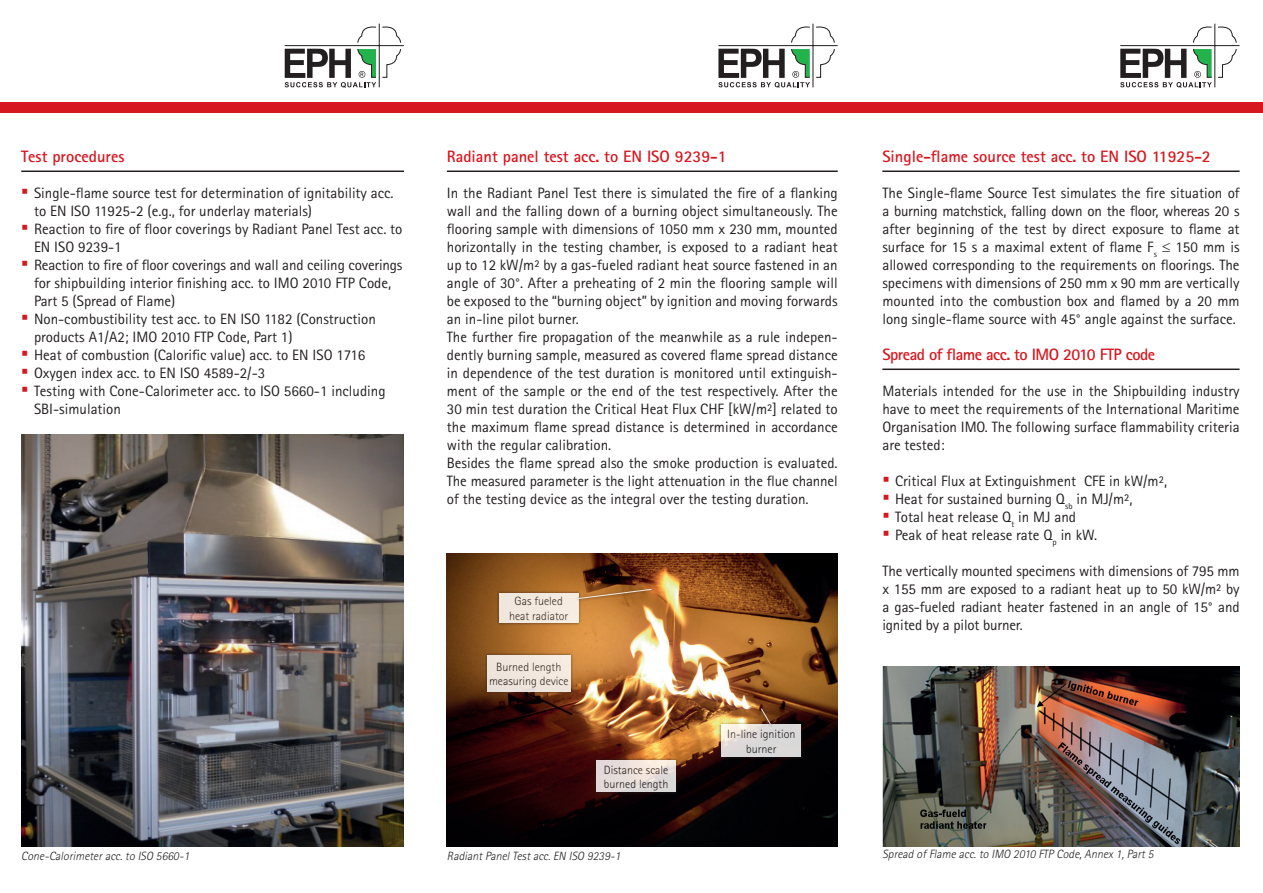
<style>
.page{position:relative;width:1263px;height:893px;background:#fff}
.page>*{position:absolute;margin:0;border:0;box-sizing:border-box;transform-origin:0 0}
.t1{font:700 16.5px "Rotis Sans Serif";color:#d7171f}
.t2{font:700 16.5px "Rotis Sans Serif";letter-spacing:-.03em;color:#d7171f}
.t3{font:15px/18px "Rotis Sans Serif";color:#231f20}
.t4{font:italic 300 12px "Rotis Sans Serif";color:#231f20}
.t5{font:300 12px/14.4px "Rotis Sans Serif";color:#231f20;text-align:center}
.s1{font-family:"Calibri";font-size:21px;color:#d7171f}
</style>
<div class="page">
<div style="left:0;top:102px;width:1263px;height:10px;background:#d7171f"></div>
<hr style="left:882px;top:171px;width:357px;height:1px;background:#231f20">
<hr style="left:882px;top:369px;width:357px;height:1px;background:#231f20">
<hr style="left:21px;top:171px;width:383px;height:1px;background:#231f20">
<hr style="left:447px;top:171px;width:391px;height:1px;background:#231f20">
<img style="left:883px;top:667px;width:356px;height:179px">
<hr style="left:1214px;top:24px;width:1px;height:63px;background:#231f20">
<hr style="left:1120px;top:45px;width:119px;height:1px;background:#231f20">
<svg style="left:1120px;top:25px;width:117px;height:63px"></svg>
<hr style="left:813px;top:24px;width:1px;height:63px;background:#231f20">
<hr style="left:718px;top:45px;width:120px;height:1px;background:#231f20">
<svg style="left:718px;top:25px;width:117px;height:63px"></svg>
<hr style="left:379px;top:24px;width:1px;height:63px;background:#231f20">
<hr style="left:285px;top:45px;width:119px;height:1px;background:#231f20">
<svg style="left:285px;top:25px;width:117px;height:63px"></svg>
<img style="left:447px;top:553px;width:391px;height:293px">
<div style="left:718px;top:722px;width:86px;height:38px;background:#231f20;opacity:.75"></div>
<svg style="left:721px;top:725px;width:80px;height:32px;fill:#dbd8d8"></svg>
<div style="left:758px;top:706px;width:16px;height:22px;background:#231f20;opacity:.75"></div>
<svg style="left:760px;top:707px;width:12px;height:19px"></svg>
<div style="left:496px;top:591px;width:85px;height:35px;background:#231f20;opacity:.75"></div>
<div style="left:499px;top:593px;width:80px;height:30px;background:#f4e9df"></div>
<div style="left:575px;top:587px;width:79px;height:15px;background:#231f20;opacity:.75"></div>
<svg style="left:577px;top:588px;width:76px;height:12px"></svg>
<div style="left:484px;top:652px;width:90px;height:42px;background:#231f20;opacity:.75"></div>
<div style="left:487px;top:655px;width:84px;height:36px;background:#f0e7dd"></div>
<div style="left:593px;top:758px;width:86px;height:37px;background:#231f20;opacity:.75"></div>
<svg style="left:596px;top:760px;width:80px;height:32px;fill:#e4dbd9"></svg>
<img style="left:21px;top:435px;width:383px;height:412px">
<p class="t1" style="left:21px;top:146px;width:105px">Test procedures</p>
<p class="t3" style="left:34px;top:184px;width:361px;text-indent:-13px"><span class="s1">▪</span> Single-flame source test for determination of ignitability acc. to EN ISO 11925-2 (e.g., for underlay materials)</p>
<p class="t3" style="left:34px;top:220px;width:370px;text-indent:-13px"><span class="s1">▪</span> Reaction to fire of floor coverings by Radiant Panel Test acc. to<br>EN ISO 9239-1</p>
<p class="t3" style="left:34px;top:256px;width:370px;text-indent:-13px"><span class="s1">▪</span> Reaction to fire of floor coverings and wall and ceiling coverings for shipbuilding interior finishing acc. to IMO 2010 FTP Code,<br>Part 5 (Spread of Flame)</p>
<p class="t3" style="left:34px;top:310px;width:343px;text-indent:-13px"><span class="s1">▪</span> Non-combustibility test acc. to EN ISO 1182 (Construction products A1/A2; IMO 2010 FTP Code, Part 1)</p>
<p class="t3" style="left:21px;top:346px;width:346px"><span class="s1">▪</span> Heat of combustion (Calorific value) acc. to EN ISO 1716</p>
<p class="t3" style="left:21px;top:364px;width:246px"><span class="s1">▪</span> Oxygen index acc. to EN ISO 4589-2/-3</p>
<p class="t3" style="left:34px;top:382px;width:353px;text-indent:-13px"><span class="s1">▪</span> Testing with Cone-Calorimeter acc. to ISO 5660-1 including<br>SBI-simulation</p>
<p class="t4" style="left:21px;top:849px;width:172px">Cone-Calorimeteracc.to ISO 5660-1</p>
<p class="t1" style="left:447px;top:146px;width:281px">Radiant panel test acc. to EN ISO 9239-1</p>
<p class="t3" style="left:447px;top:184px;width:392px">In the Radiant Panel Test there is simulated the fire of a flanking wall and the falling down of a burning object simultaneously. The flooring sample with dimensions of 1050 mm x 230 mm, mounted horizontally in the testing chamber, is exposed to a radiant heat up to 12 kW/m² by a gas-fueled radiant heat source fastened in an angle of 30°. After a preheating of 2 min the flooring sample will be exposed to the “burning object” by ignition and moving forwards an in-line pilot burner.<br>The further fire propagation of the meanwhile as a rule indepen&shy;dently burning sample, measured as covered flame spread distance in dependence of the test duration is monitored until extinguish&shy;ment of the sample or the end of the test respectively. After the 30 min test duration the Critical Heat Flux CHF [kW/m²] related to the maximum flame spread distance is determined in accordance with the regular calibration.<br>Besides the flame spread also the smoke production is evaluated.<br>The measured parameter is the light attenuation in the flue channel of the testing device as the integral over the testing duration.</p>
<p class="t5" style="left:509px;top:594px;width:61px">Gas fueled heat radiator</p>
<p class="t5" style="left:489px;top:659px;width:81px">Burned length measuring device</p>
<p class="t5" style="left:604px;top:762px;width:66px;text-align:left">Distance scale burned length</p>
<p class="t5" style="left:727px;top:727px;width:70px">In-line ignition burner</p>
<p class="t1" style="left:882px;top:146px;width:330px">Single-flame source test acc. to EN ISO 11925-2</p>
<p class="t3" style="left:882px;top:184px;width:359px;text-align:justify">The Single-flame Source Test simulates the fire situation of a burning matchstick, falling down on the floor, whereas 20 s after beginning of the test by direct exposure to flame at surface for 15 s a maximal extent of flame F<sub>s</sub> ≤ 150 mm is allowed corresponding to the requirements on floorings. The specimens with dimensions of 250 mm x 90 mm are vertically mounted into the combustion box and flamed by a 20 mm long single-flame source with 45° angle against the surface.</p>
<p class="t2" style="left:882px;top:344px;width:274px">Spread of flame acc. to IMO 2010 FTP code</p>
<p class="t3" style="left:882px;top:382px;width:359px;text-align:justify">Materials intended for the use in the Shipbuilding industry have to meet the requirements of the International Maritime Organisation IMO. The following surface flammability criteria are tested:</p>
<p class="t3" style="left:882px;top:472px;width:286px"><span class="s1">▪</span> Critical Flux at Extinguishment CFE in kW/m²,</p>
<p class="t3" style="left:882px;top:490px;width:252px"><span class="s1">▪</span> Heat for sustained burning Q<sub>sb</sub> in MJ/m²,</p>
<p class="t3" style="left:882px;top:508px;width:195px"><span class="s1">▪</span> Total heat release Q<sub>t</sub> in MJ and</p>
<p class="t3" style="left:882px;top:526px;width:216px"><span class="s1">▪</span> Peak of heat release rate Q<sub>p</sub> in kW.</p>
<p class="t3" style="left:882px;top:562px;width:359px;text-align:justify">The vertically mounted specimens with dimensions of 795 mm x 155 mm are exposed to a radiant heat up to 50 kW/m² by a gas-fueled radiant heater fastened in an angle of 15° and ignited by a pilot burner.</p>
<p class="t4" style="left:447px;top:849px;width:178px">RadiantPanelTestacc.EN ISO 9239-1</p>
<p class="t4" style="left:882px;top:847px;width:275px">Spread ofFlame acc.to IMO 2010 FTP Code,Annex 1,Part5</p>
</div>
